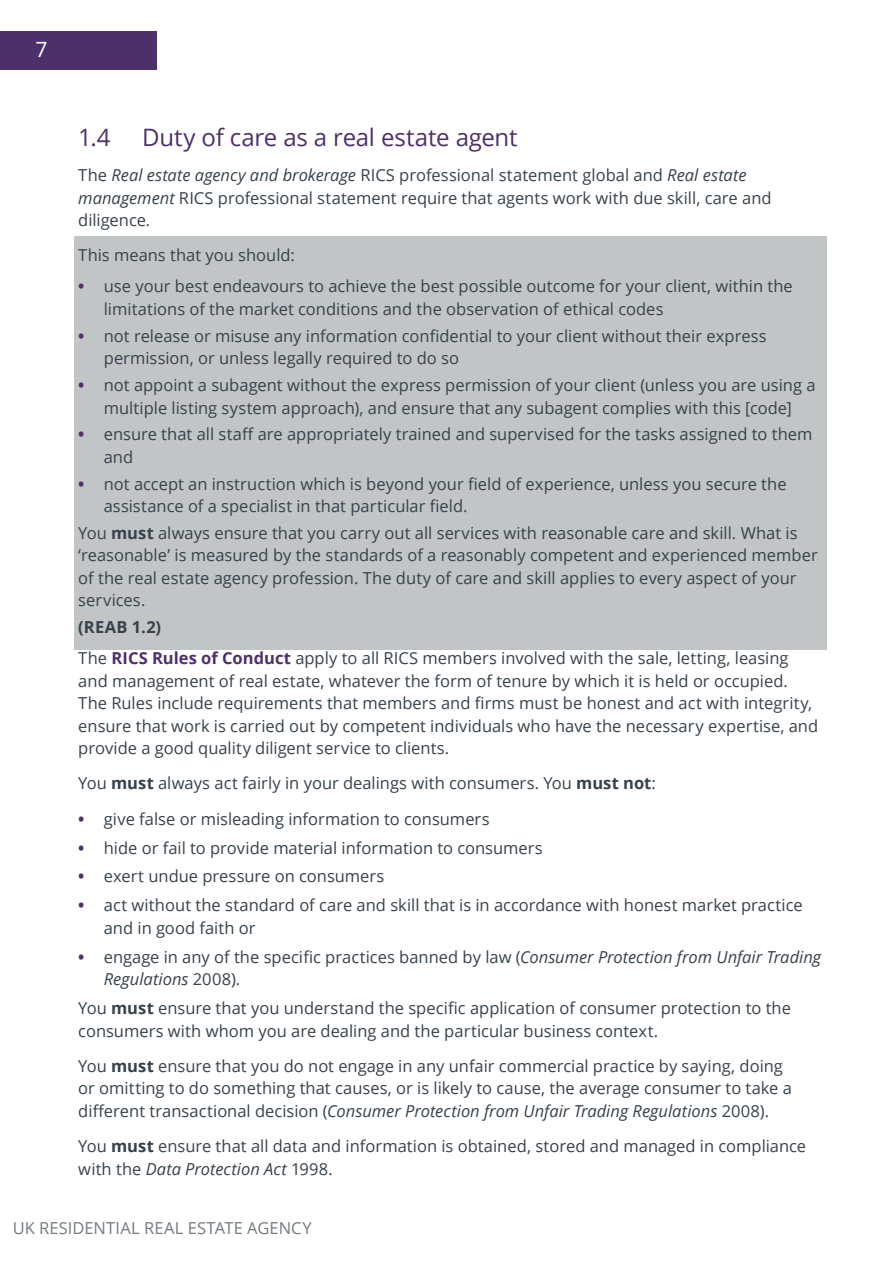
<style>
.page{position:relative;width:893px;height:1263px;background:#fff}
.page>*{position:absolute;margin:0;border:0;box-sizing:border-box;transform-origin:0 0}
.t1{font:24px "Open Sans";letter-spacing:-.01em;color:#4d3069}
.t2{font:16.5px/22.5px "Open Sans";color:#36424a}
.t3{font:16.5px "Open Sans";letter-spacing:.01em;color:#727b80}
.t4{font:13.5px "Open Sans";color:#fff}
.s1{font-size:21px}
.s2{font-style:italic}
.s3{font-weight:700;color:#4d3069}
.s4{font-weight:700}
</style>
<div class="page">
<div style="left:74px;top:236px;width:753px;height:42px;background:#c1c5c6"></div>
<div style="left:74px;top:275px;width:753px;height:52px;background:#c1c5c6"></div>
<div style="left:74px;top:325px;width:753px;height:52px;background:#c1c5c6"></div>
<div style="left:74px;top:374px;width:753px;height:52px;background:#c1c5c6"></div>
<div style="left:74px;top:423px;width:753px;height:52px;background:#c1c5c6"></div>
<div style="left:74px;top:472px;width:753px;height:52px;background:#c1c5c6"></div>
<div style="left:74px;top:513px;width:753px;height:110px;background:#c1c5c6"></div>
<div style="left:74px;top:608px;width:753px;height:42px;background:#c1c5c6"></div>
<div style="left:0;top:31px;width:157px;height:39px;background:#4d3069"></div>
<p class="t4" style="left:35px;top:42px;width:14px">I P<span class="s1">7</span></p>
<h1 class="t1" style="left:78px;top:121px;width:34px">1.4</h1>
<h1 class="t1" style="left:142px;top:121px;width:377px">Duty of care as a real estate agent</h1>
<p class="t2" style="left:78px;top:164px;width:695px">The <span class="s2">Real estate agency and brokerage</span> RICS professional statement global and <span class="s2">Real estate management</span> RICS professional statement require that agents work with due skill, care and diligence.</p>
<p class="t2" style="left:78px;top:244px;width:218px">This means that you should:</p>
<p class="t2" style="left:104px;top:275px;width:690px;text-indent:-26px"><span class="s3">•</span> use your best endeavours to achieve the best possible outcome for your client, within the limitations of the market conditions and the observation of ethical codes</p>
<p class="t2" style="left:104px;top:324px;width:664px;text-indent:-26px"><span class="s3">•</span> not release or misuse any information confidential to your client without their express permission, or unless legally required to do so</p>
<p class="t2" style="left:78px;top:373px;width:739px;text-align:center"><span class="s3">•</span> not appoint a subagent without the express permission of your client (unless you are using a multiple listing system approach), and ensure that any subagent complies with this [code]</p>
<p class="t2" style="left:104px;top:423px;width:710px;text-indent:-26px"><span class="s3">•</span> ensure that all staff are appropriately trained and supervised for the tasks assigned to them and</p>
<p class="t2" style="left:104px;top:472px;width:684px;text-indent:-26px"><span class="s3">•</span> not accept an instruction which is beyond your field of experience, unless you secure the assistance of a specialist in that particular field.</p>
<p class="t2" style="left:78px;top:521px;width:741px">You <span class="s4">must</span> always ensure that you carry out all services with reasonable care and skill. What is ‘reasonable’ is measured by the standards of a reasonably competent and experienced member of the real estate agency profession. The duty of care and skill applies to every aspect of your services.</p>
<p class="t2" style="left:78px;top:611px;width:712px;line-height:31px"><span class="s4">(REAB 1.2)<br></span>The <span class="s3">RICS Rules of Conduct</span> apply to all RICS members involved with the sale, letting, leasing</p>
<p class="t2" style="left:78px;top:669px;width:741px">and management of real estate, whatever the form of tenure by which it is held or occupied.<br>The Rules include requirements that members and firms must be honest and act with integrity, ensure that work is carried out by competent individuals who have the necessary expertise, and provide a good quality diligent service to clients.</p>
<p class="t2" style="left:78px;top:772px;width:579px">You <span class="s4">must</span> always act fairly in your dealings with consumers. You <span class="s4">must not</span>:</p>
<p class="t2" style="left:78px;top:807px;width:413px"><span class="s3">•</span> give false or misleading information to consumers</p>
<p class="t2" style="left:78px;top:836px;width:466px"><span class="s3">•</span> hide or fail to provide material information to consumers</p>
<p class="t2" style="left:78px;top:865px;width:308px"><span class="s3">•</span> exert undue pressure on consumers</p>
<p class="t2" style="left:104px;top:893px;width:700px;text-indent:-26px"><span class="s3">•</span> act without the standard of care and skill that is in accordance with honest market practice and in good faith or</p>
<p class="t2" style="left:104px;top:945px;width:719px;text-indent:-26px"><span class="s3">•</span> engage in any of the specific practices banned by law (<span class="s2">Consumer Protection from Unfair Trading<br>Regulations</span> 2008).</p>
<p class="t2" style="left:78px;top:996px;width:714px">You <span class="s4">must</span> ensure that you understand the specific application of consumer protection to the consumers with whom you are dealing and the particular business context.</p>
<p class="t2" style="left:78px;top:1054px;width:715px">You <span class="s4">must</span> ensure that you do not engage in any unfair commercial practice by saying, doing or omitting to do something that causes, or is likely to cause, the average consumer to take a different transactional decision (<span class="s2">Consumer Protection from Unfair Trading Regulations</span> 2008).</p>
<p class="t2" style="left:78px;top:1134px;width:729px">You <span class="s4">must</span> ensure that all data and information is obtained, stored and managed in compliance with the <span class="s2">Data Protection Act</span> 1998.</p>
<p class="t3" style="left:13px;top:1217px;width:300px">UK RESIDENTIAL REAL ESTATE AGENCY</p>
</div>
